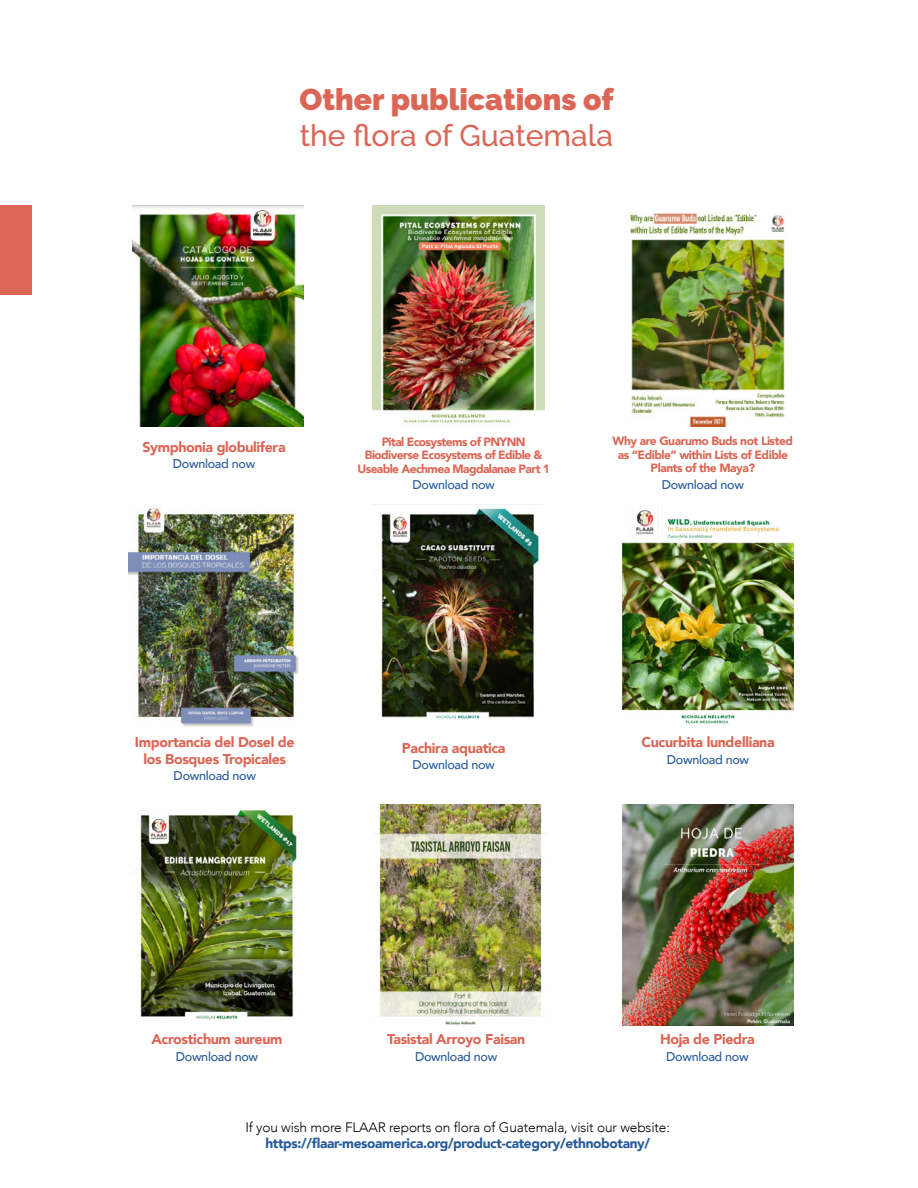
<style>
.page{position:relative;width:918px;height:1188px;background:#fff}
.page>*{position:absolute;margin:0;border:0;box-sizing:border-box;transform-origin:0 0}
.t1{font:900 30px "Raleway";color:#db6655}
.t2{font:500 30px "Raleway";color:#db6655}
.t3{font:900 14.25px/16.5px "Avenir";letter-spacing:-.025em;color:#db6655;text-align:center}
.t4{font:300 13.65px "Avenir";letter-spacing:-.01em;color:#000}
.t5{font:900 13.65px "Avenir";letter-spacing:-.025em;color:#275b9b}
.t6{font:500 12.6px "Avenir";letter-spacing:-.025em;color:#275b9b}
.t7{font:900 12px/13.5px "Avenir";letter-spacing:-.05em;color:#db6655;text-align:center}
</style>
<div class="page">
<img style="left:630px;top:212px;width:156px;height:215px">
<img style="left:129px;top:508px;width:170px;height:218px">
<img style="left:623px;top:510px;width:171px;height:214px">
<img style="left:379px;top:804px;width:163px;height:221px">
<img style="left:623px;top:804px;width:171px;height:222px">
<img style="left:372px;top:205px;width:172px;height:218px">
<div style="left:0;top:205px;width:32px;height:90px;background:#db6655"></div>
<img style="left:381px;top:508px;width:158px;height:211px">
<img style="left:133px;top:205px;width:171px;height:222px">
<img style="left:140px;top:810px;width:157px;height:210px">
<h1 class="t1" style="left:300px;top:82px;width:316px">Other publications of</h1>
<h1 class="t2" style="left:300px;top:118px;width:315px">the flora of Guatemala</h1>
<p class="t3" style="left:143px;top:438px;width:145px">Symphonia globulifera</p>
<p class="t6" style="left:173px;top:453px;width:84px">Download now</p>
<p class="t7" style="left:357px;top:434px;width:194px">Pital Ecosystems of PNYNN<br>Biodiverse Ecosystems of Edible &amp;<br>Useable Aechmea Magdalanae Part 1</p>
<p class="t6" style="left:413px;top:474px;width:84px">Download now</p>
<p class="t7" style="left:613px;top:434px;width:182px">Why are Guarumo Buds not Listed as “Edible” within Lists of Edible<br>Plants of the Maya?</p>
<p class="t6" style="left:662px;top:474px;width:84px">Download now</p>
<p class="t3" style="left:135px;top:734px;width:161px">Importancia del Dosel de los Bosques Tropicales</p>
<p class="t6" style="left:174px;top:765px;width:84px">Download now</p>
<p class="t3" style="left:402px;top:739px;width:105px">Pachira aquatica</p>
<p class="t6" style="left:413px;top:754px;width:84px">Download now</p>
<p class="t3" style="left:151px;top:1031px;width:133px">Acrostichum aureum</p>
<p class="t6" style="left:176px;top:1045px;width:84px">Download now</p>
<p class="t3" style="left:387px;top:1031px;width:140px">Tasistal Arroyo Faisan</p>
<p class="t6" style="left:415px;top:1045px;width:84px">Download now</p>
<p class="t3" style="left:641px;top:734px;width:135px">Cucurbita lundelliana</p>
<p class="t6" style="left:667px;top:748px;width:84px">Download now</p>
<p class="t3" style="left:660px;top:1031px;width:96px">Hoja de Piedra</p>
<p class="t6" style="left:666px;top:1045px;width:84px">Download now</p>
<p class="t4" style="left:245px;top:1119px;width:426px">If you wish more FLAAR reports on flora of Guatemala, visit our website:</p>
<p class="t5" style="left:265px;top:1131px;width:386px">https://flaar-mesoamerica.org/product-category/ethnobotany/</p>
</div>
